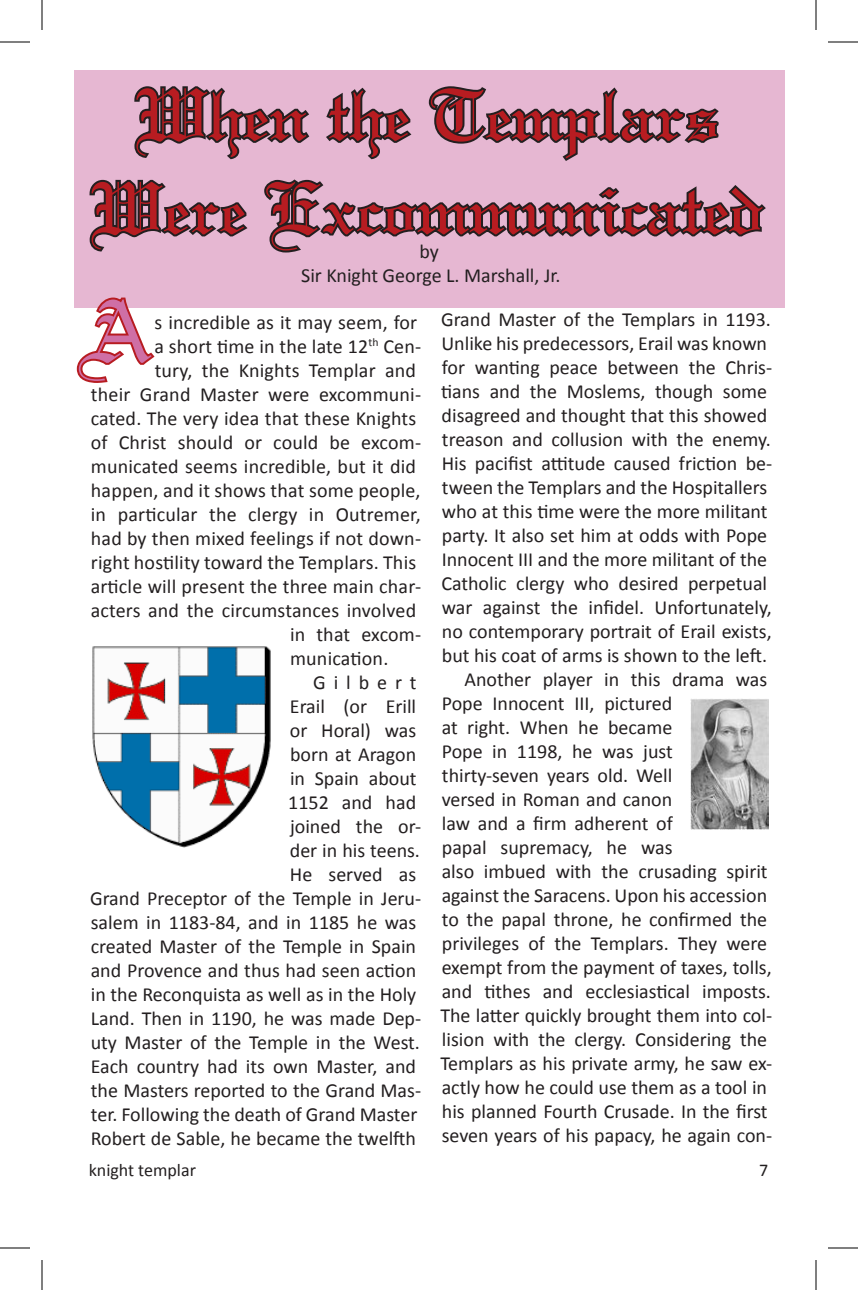
<style>
.page{position:relative;width:858px;height:1290px;background:#fff}
.page>*{position:absolute;margin:0;border:0;box-sizing:border-box;transform-origin:0 0}
.t1{font:92.6px "Linotext Std";color:#cf6fa5}
.t2{font:78px/93.6px "Linotext Std";color:#b71c21;text-align:center}
.t3{font:20px/24px "Calibri";color:#231f20}
.t4{font:18px "Calibri";color:#231f20}
</style>
<div class="page">
<div style="left:74px;top:70px;width:711px;height:238px;background:#e6b7d2"></div>
<svg style="left:134px;top:86px;width:176px;height:74px"></svg>
<svg style="left:326px;top:87px;width:86px;height:73px"></svg>
<svg style="left:428px;top:86px;width:291px;height:75px"></svg>
<svg style="left:89px;top:179px;width:159px;height:73px"></svg>
<svg style="left:264px;top:179px;width:502px;height:74px"></svg>
<svg style="left:76px;top:297px;width:79px;height:86px"></svg>
<img style="left:92px;top:646px;width:179px;height:202px">
<img style="left:690px;top:699px;width:78px;height:130px">
<hr style="left:0;top:42px;width:30px;height:1px;background:#000">
<hr style="left:828px;top:42px;width:30px;height:1px;background:#000">
<hr style="left:0;top:1248px;width:30px;height:1px;background:#000">
<hr style="left:828px;top:1248px;width:30px;height:1px;background:#000">
<hr style="left:42px;top:0;width:1px;height:30px;background:#000">
<hr style="left:42px;top:1260px;width:1px;height:30px;background:#000">
<hr style="left:816px;top:0;width:1px;height:30px;background:#000">
<hr style="left:816px;top:1260px;width:1px;height:30px;background:#000">
<p class="t2" style="left:90px;top:68px;width:675px">When the Templars<br>Were Excommunicated</p>
<p class="t3" style="left:419px;top:239px;width:21px">by</p>
<p class="t3" style="left:301px;top:263px;width:261px">Sir Knight George L. Marshall, Jr.</p>
<p class="t1" style="left:77px;top:277px;width:79px">A</p>
<p class="t3" style="left:155px;top:310px;width:264px">s incredible as it may seem, for</p>
<p class="t3" style="left:154px;top:334px;width:268px">a short time in the late 12<sup>th</sup> Cen-</p>
<p class="t3" style="left:155px;top:358px;width:263px">tury, the Knights Templar and</p>
<p class="t3" style="left:91px;top:382px;width:332px">their Grand Master were excommuni-</p>
<p class="t3" style="left:91px;top:406px;width:327px">cated. The very idea that these Knights</p>
<p class="t3" style="left:91px;top:430px;width:332px">of Christ should or could be excom-</p>
<p class="t3" style="left:91px;top:454px;width:327px">municated seems incredible, but it did</p>
<p class="t3" style="left:91px;top:478px;width:331px">happen, and it shows that some people,</p>
<p class="t3" style="left:91px;top:502px;width:331px">in particular the clergy in Outremer,</p>
<p class="t3" style="left:91px;top:526px;width:332px">had by then mixed feelings if not down-</p>
<p class="t3" style="left:91px;top:550px;width:327px">right hostility toward the Templars. This</p>
<p class="t3" style="left:91px;top:574px;width:332px">article will present the three main char-</p>
<p class="t3" style="left:91px;top:598px;width:327px">acters and the circumstances involved</p>
<p class="t3" style="left:290px;top:622px;width:133px">in that excom-</p>
<p class="t3" style="left:290px;top:646px;width:100px">munication.</p>
<p class="t3" style="left:90px;top:670px;width:333px;text-align:right">Gilbert<br>Erail (or Erill<br>or Horal) was<br>born at Aragon<br>in Spain about<br>1152 and had<br>joined the or-<br>der in his teens.<br>He served as<br>Grand Preceptor of the Temple in Jeru&shy;salem in 1183-84, and in 1185 he was created Master of the Temple in Spain and Provence and thus had seen action in the Reconquista as well as in the Holy<br>Land. Then in 1190, he was made Dep&shy;uty Master of the Temple in the West.<br>Each country had its own Master, and the Masters reported to the Grand Mas&shy;ter. Following the death of Grand Master<br>Robert de Sable, he became the twelfth</p>
<p class="t3" style="left:441px;top:308px;width:333px">Grand Master of the Templars in 1193.<br>Unlike his predecessors, Erail was known for wanting peace between the Chris&shy;tians and the Moslems, though some disagreed and thought that this showed treason and collusion with the enemy.<br>His pacifist attitude caused friction be&shy;tween the Templars and the Hospitallers who at this time were the more militant party. It also set him at odds with Pope Innocent III and the more militant of the Catholic clergy who desired perpetual war against the infidel. Unfortunately, no contemporary portrait of Erail exists, but his coat of arms is shown to the left.</p>
<p class="t3" style="left:440px;top:668px;width:333px;text-indent:24px">Another player in this drama was Pope Innocent III, pictured<br>at right. When he became<br>Pope in 1198, he was just thirty-seven years old. Well<br>versed in Roman and canon<br>law and a firm adherent of<br>papal supremacy, he was<br>also imbued with the crusading spirit against the Saracens. Upon his accession to the papal throne, he confirmed the privileges of the Templars. They were exempt from the payment of taxes, tolls, and tithes and ecclesiastical imposts.<br>The latter quickly brought them into col&shy;lision with the clergy. Considering the Templars as his private army, he saw ex&shy;actly how he could use them as a tool in his planned Fourth Crusade. In the first seven years of his papacy, he again con-</p>
<p class="t4" style="left:89px;top:1159px;width:109px">knight templar</p>
<p class="t4" style="left:759px;top:1159px;width:11px">7</p>
</div>
